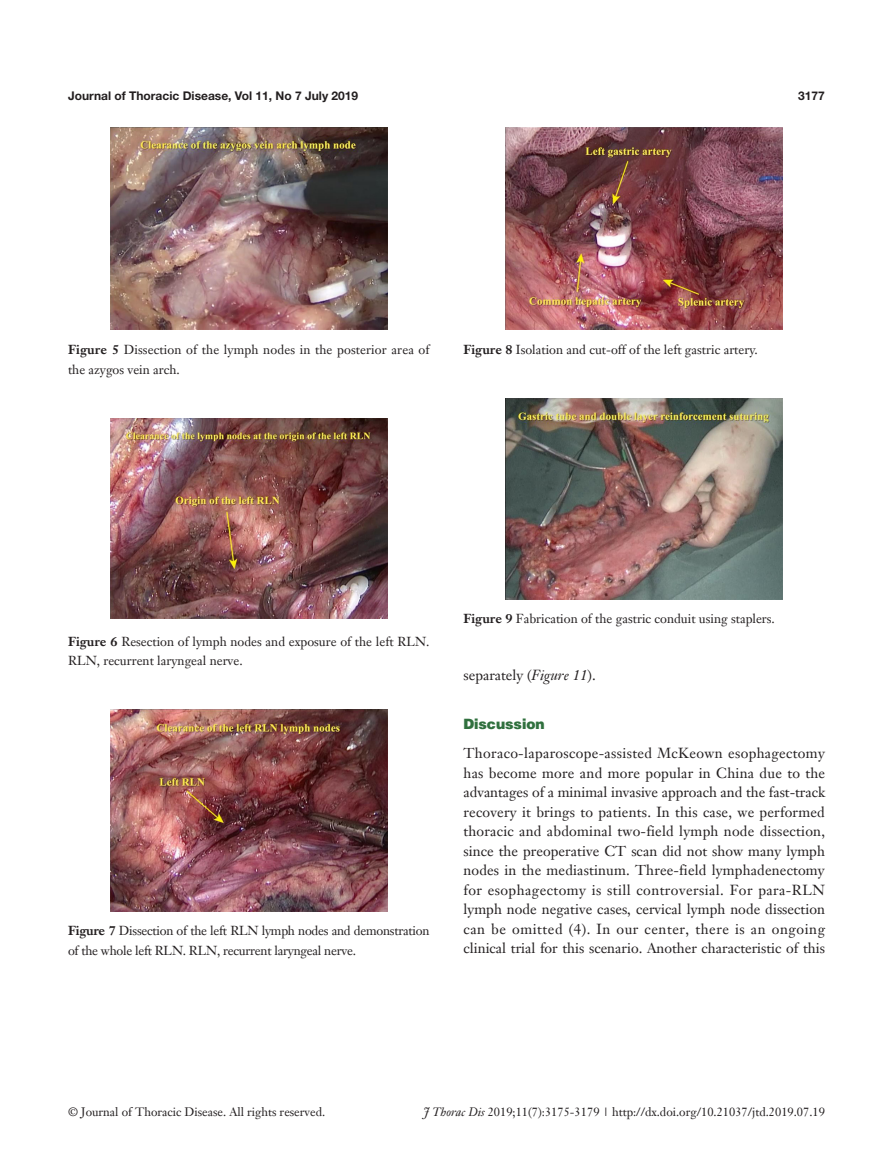
<style>
.page{position:relative;width:893px;height:1170px;background:#fff}
.page>*{position:absolute;margin:0;border:0;box-sizing:border-box;transform-origin:0 0}
.t1{font:14.25px/19.5px "Janson Text LT";color:#231f20;text-align:justify}
.t2{font:900 14.25px "Helvetica";color:#30703e}
.t3{font:12.75px/19.5px "Janson Text LT";color:#231f20}
.t4{font:12.75px/19.5px "Janson Text LT";letter-spacing:-.02em;color:#231f20}
.t5{font:12px "Janson Text LT";color:#231f20}
.t6{font:700 12px "Helvetica Neue LT Pro";color:#231f20}
.s1{font-weight:700}
.s2{font-style:italic}
</style>
<div class="page">
<img style="left:110px;top:128px;width:277px;height:201px">
<img style="left:110px;top:418px;width:277px;height:200px">
<img style="left:110px;top:709px;width:277px;height:202px">
<img style="left:506px;top:128px;width:276px;height:201px">
<img style="left:506px;top:398px;width:276px;height:201px">
<p class="t6" style="left:68px;top:88px;width:292px">Journal of Thoracic Disease, Vol 11, No 7 July 2019</p>
<p class="t6" style="left:798px;top:88px;width:28px">3177</p>
<p class="t3" style="left:68px;top:340px;width:363px"><span class="s1">Figure 5</span> Dissection of the lymph nodes in the posterior area of the azygos vein arch.</p>
<p class="t3" style="left:463px;top:340px;width:296px"><span class="s1">Figure 8</span> Isolation and cut-off of the left gastric artery.</p>
<p class="t3" style="left:68px;top:631px;width:363px"><span class="s1">Figure 6</span> Resection of lymph nodes and exposure of the left RLN.<br>RLN, recurrent laryngeal nerve.</p>
<p class="t4" style="left:68px;top:920px;width:363px"><span class="s1">Figure 7</span> Dissection of the left RLN lymph nodes and demonstration of the whole left RLN. RLN, recurrent laryngeal nerve.</p>
<p class="t3" style="left:463px;top:609px;width:313px"><span class="s1">Figure 9</span> Fabrication of the gastric conduit using staplers.</p>
<p class="t1" style="left:463px;top:665px;width:134px">separately (<span class="s2">Figure 11</span>).</p>
<p class="t2" style="left:463px;top:714px;width:83px">Discussion</p>
<p class="t1" style="left:463px;top:743px;width:363px">Thoraco-laparoscope-assisted McKeown esophagectomy has become more and more popular in China due to the advantages of a minimal invasive approach and the fast-track recovery it brings to patients. In this case, we performed thoracic and abdominal two-field lymph node dissection, since the preoperative CT scan did not show many lymph nodes in the mediastinum. Three-field lymphadenectomy for esophagectomy is still controversial. For para-RLN lymph node negative cases, cervical lymph node dissection can be omitted (4). In our center, there is an ongoing clinical trial for this scenario. Another characteristic of this</p>
<p class="t5" style="left:68px;top:1104px;width:259px">© Journal of Thoracic Disease. All rights reserved.</p>
<p class="t5" style="left:423px;top:1104px;width:403px"><span class="s2">J Thorac Dis</span> 2019;11(7):3175-3179 | http://dx.doi.org/10.21037/jtd.2019.07.19</p>
</div>
